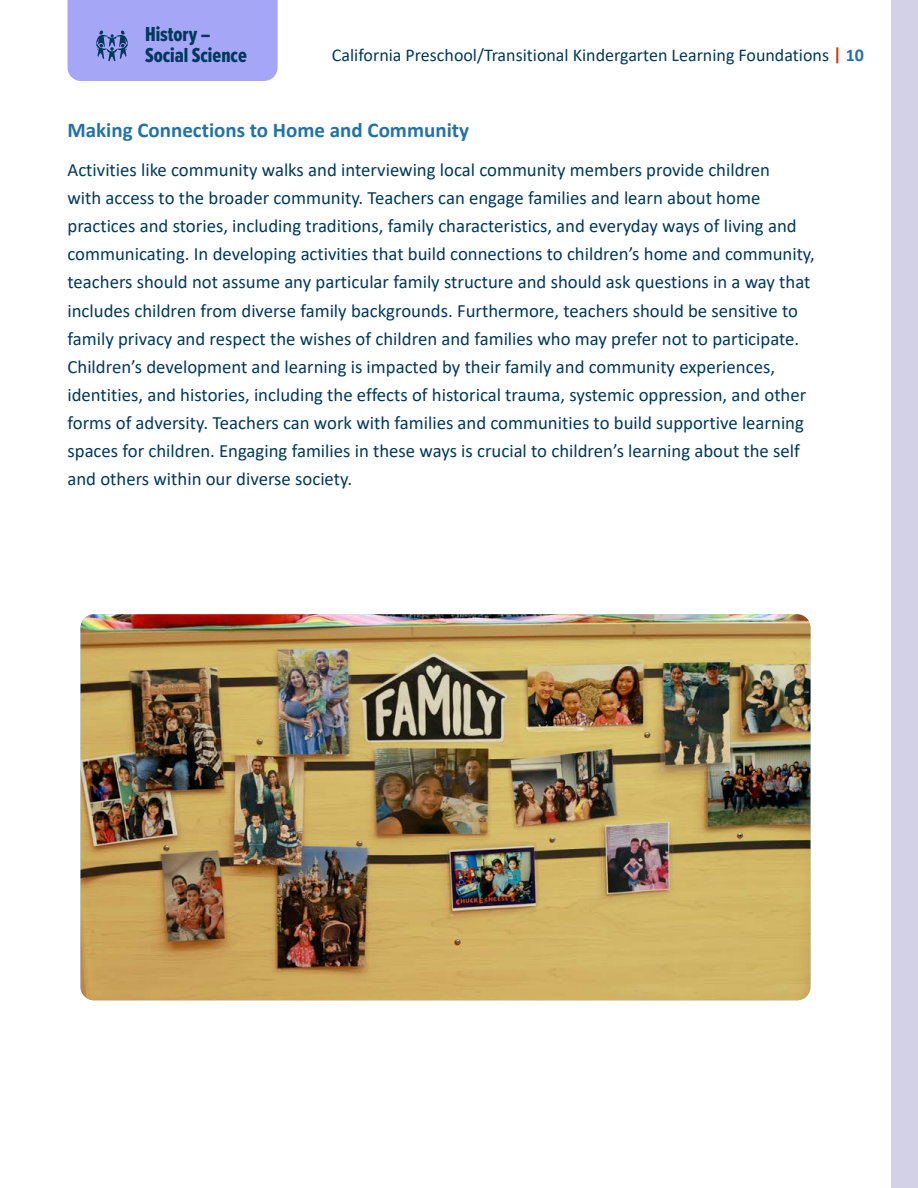
<style>
.page{position:relative;width:918px;height:1188px;background:#fff}
.page>*{position:absolute;margin:0;border:0;box-sizing:border-box;transform-origin:0 0}
.t1{font:700 21px "Calibri";color:#2272a8}
.t2{font:21px/21px "Proxima Nova Ex Cn Extrabld";color:#00395c}
.t3{font:18.75px/28.2px "Calibri";color:#00395c}
.t4{font:18px "Calibri";color:#00395c}
.s1{font-weight:700;color:#cf3f1c}
.s2{font-weight:700;color:#2272a8}
</style>
<div class="page">
<div style="left:68px;top:0;width:210px;height:81px;background:#a6a6f7"></div>
<div style="left:891px;top:0;width:27px;height:1188px;background:#d2d1e6"></div>
<img style="left:81px;top:614px;width:729px;height:386px">
<p class="t2" style="left:145px;top:23px;width:103px">History –<br>Social Science</p>
<p class="t4" style="left:332px;top:42px;width:534px">California Preschool/Transitional Kindergarten Learning Foundations <span class="s1">|</span> <span class="s2">10</span></p>
<h4 class="t1" style="left:68px;top:117px;width:403px">Making Connections to Home and Community</h4>
<p class="t3" style="left:68px;top:155px;width:749px">Activities like community walks and interviewing local community members provide children<br>with access to the broader community. Teachers can engage families and learn about home practices and stories, including traditions, family characteristics, and everyday ways of living and communicating. In developing activities that build connections to children’s home and community, teachers should not assume any particular family structure and should ask questions in a way that includes children from diverse family backgrounds. Furthermore, teachers should be sensitive to family privacy and respect the wishes of children and families who may prefer not to participate.<br>Children’s development and learning is impacted by their family and community experiences, identities, and histories, including the effects of historical trauma, systemic oppression, and other forms of adversity. Teachers can work with families and communities to build supportive learning spaces for children. Engaging families in these ways is crucial to children’s learning about the self and others within our diverse society.</p>
</div>
